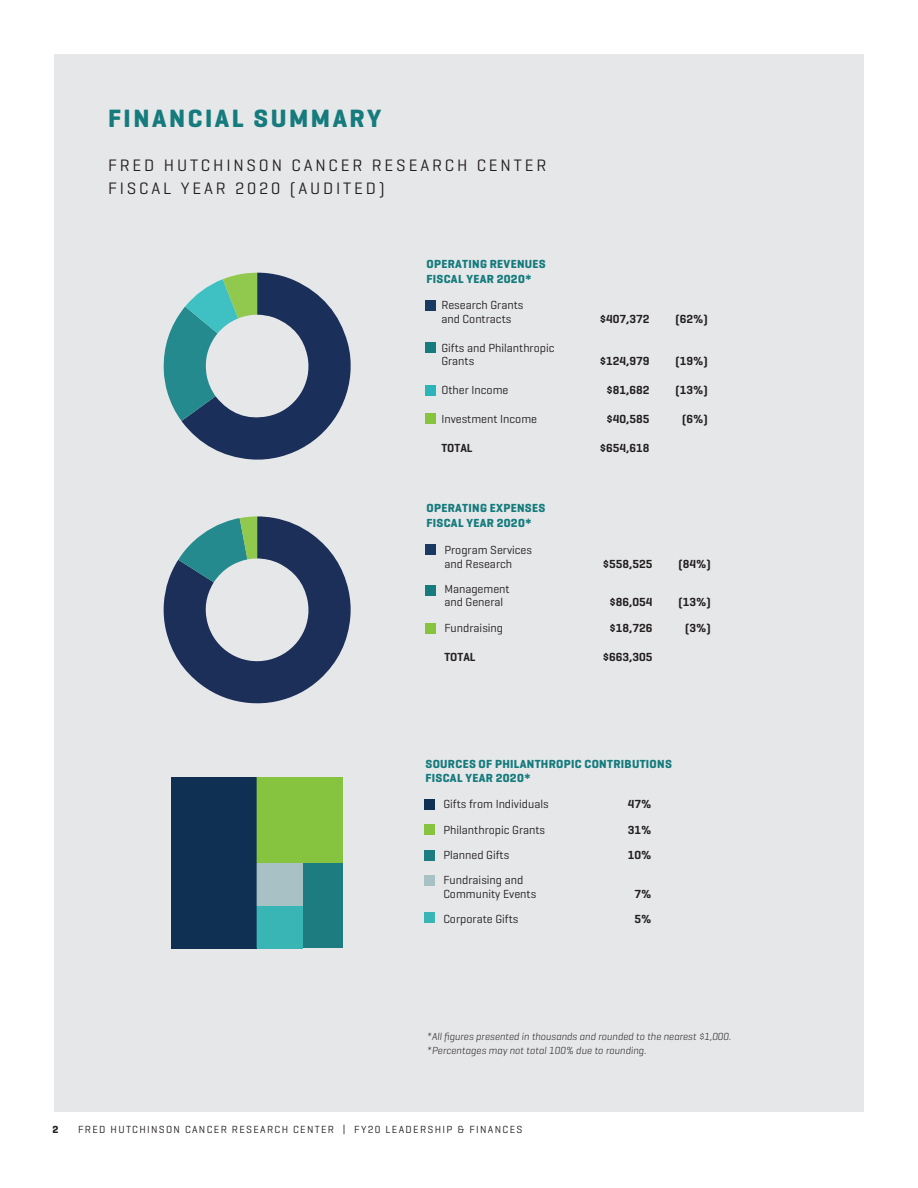
<style>
.page{position:relative;width:918px;height:1188px;background:#fff}
.page>*{position:absolute;margin:0;border:0;box-sizing:border-box;transform-origin:0 0}
.t1{font:700 25.5px "Geogrotesque";letter-spacing:.1em;color:#157b7d}
.t2{font:16.8px/22.5px "Geogrotesque";letter-spacing:.17em;color:#231f20}
.t3{font:12px/13.5px "Geogrotesque";color:#231f20}
.t4{font:600 12px "Geogrotesque";color:#231f20}
.t5{font:700 12px/14.2px "Geogrotesque";letter-spacing:.025em;color:#157b7d}
.t6{font:italic 300 10.5px "Geogrotesque";letter-spacing:-.005em;color:#231f20}
.t7{font:10.5px "Geogrotesque";letter-spacing:.125em;color:#231f20}
.t8{font:700 10.5px "Geogrotesque";color:#231f20}
</style>
<div class="page">
<div style="left:54px;top:55px;width:810px;height:1057px;background:#e6e7e9"></div>
<div style="left:426px;top:544px;width:10px;height:10px;background:#193962"></div>
<div style="left:426px;top:585px;width:10px;height:11px;background:#157b7d"></div>
<div style="left:426px;top:623px;width:10px;height:11px;background:#86c43f"></div>
<div style="left:426px;top:300px;width:10px;height:11px;background:#193962"></div>
<div style="left:426px;top:342px;width:10px;height:11px;background:#157b7d"></div>
<div style="left:426px;top:385px;width:10px;height:10px;background:#2cb5b8"></div>
<div style="left:426px;top:413px;width:10px;height:11px;background:#86c43f"></div>
<div style="left:425px;top:799px;width:10px;height:11px;background:#0f2f53"></div>
<div style="left:425px;top:825px;width:10px;height:10px;background:#86c43f"></div>
<div style="left:425px;top:850px;width:10px;height:10px;background:#1c7c7f"></div>
<div style="left:425px;top:875px;width:10px;height:11px;background:#a7c1c4"></div>
<div style="left:425px;top:912px;width:10px;height:11px;background:#39b5b6"></div>
<svg style="left:163px;top:273px;width:188px;height:187px"></svg>
<svg style="left:163px;top:516px;width:188px;height:188px"></svg>
<div style="left:172px;top:777px;width:85px;height:171px;background:#0f2f53"></div>
<div style="left:257px;top:777px;width:86px;height:87px;background:#86c43f"></div>
<div style="left:303px;top:864px;width:40px;height:84px;background:#1c7c7f"></div>
<div style="left:257px;top:906px;width:46px;height:42px;background:#39b5b6"></div>
<div style="left:257px;top:864px;width:46px;height:42px;background:#a7c1c4"></div>
<p class="t1" style="left:108px;top:102px;width:275px">FINANCIAL SUMMARY</p>
<p class="t2" style="left:108px;top:154px;width:440px">FRED HUTCHINSON CANCER RESEARCH CENTER<br>FISCAL YEAR 2020 (AUDITED)</p>
<p class="t5" style="left:426px;top:257px;width:121px">OPERATING REVENUES<br>FISCAL YEAR 2020*</p>
<p class="t3" style="left:441px;top:298px;width:84px">Research Grants and Contracts</p>
<p class="t3" style="left:441px;top:341px;width:115px">Gifts and Philanthropic<br>Grants</p>
<p class="t4" style="left:600px;top:311px;width:51px">$407,372</p>
<p class="t4" style="left:675px;top:311px;width:34px">(62%)</p>
<p class="t4" style="left:600px;top:354px;width:51px">$124,979</p>
<p class="t4" style="left:675px;top:354px;width:34px">(19%)</p>
<p class="t3" style="left:441px;top:383px;width:69px">Other Income</p>
<p class="t4" style="left:606px;top:383px;width:45px">$81,682</p>
<p class="t4" style="left:675px;top:383px;width:34px">(13%)</p>
<p class="t3" style="left:441px;top:412px;width:97px">Investment Income</p>
<p class="t4" style="left:606px;top:412px;width:45px">$40,585</p>
<p class="t4" style="left:682px;top:412px;width:27px">(6%)</p>
<p class="t4" style="left:441px;top:441px;width:33px">TOTAL</p>
<p class="t4" style="left:600px;top:441px;width:51px">$654,618</p>
<p class="t5" style="left:426px;top:501px;width:120px">OPERATING EXPENSES<br>FISCAL YEAR 2020*</p>
<p class="t3" style="left:444px;top:543px;width:89px">Program Services and Research</p>
<p class="t3" style="left:444px;top:582px;width:67px">Management and General</p>
<p class="t4" style="left:603px;top:556px;width:51px">$558,525</p>
<p class="t4" style="left:678px;top:556px;width:34px">(84%)</p>
<p class="t4" style="left:609px;top:595px;width:45px">$86,054</p>
<p class="t4" style="left:678px;top:595px;width:34px">(13%)</p>
<p class="t3" style="left:444px;top:621px;width:60px">Fundraising</p>
<p class="t4" style="left:609px;top:620px;width:45px">$18,726</p>
<p class="t4" style="left:685px;top:620px;width:27px">(3%)</p>
<p class="t4" style="left:444px;top:649px;width:33px">TOTAL</p>
<p class="t4" style="left:603px;top:649px;width:51px">$663,305</p>
<p class="t5" style="left:426px;top:756px;width:248px">SOURCES OF PHILANTHROPIC CONTRIBUTIONS<br>FISCAL YEAR 2020*</p>
<p class="t3" style="left:443px;top:797px;width:107px">Gifts from Individuals</p>
<p class="t4" style="left:628px;top:797px;width:25px">47%</p>
<p class="t3" style="left:443px;top:823px;width:103px">Philanthropic Grants</p>
<p class="t4" style="left:628px;top:822px;width:25px">31%</p>
<p class="t3" style="left:443px;top:848px;width:67px">Planned Gifts</p>
<p class="t4" style="left:628px;top:848px;width:25px">10%</p>
<p class="t3" style="left:443px;top:873px;width:94px">Fundraising and<br>Community Events</p>
<p class="t4" style="left:634px;top:886px;width:19px">7%</p>
<p class="t3" style="left:443px;top:912px;width:77px">Corporate Gifts</p>
<p class="t4" style="left:634px;top:912px;width:19px">5%</p>
<p class="t6" style="left:426px;top:1030px;width:306px">*All figures presented in thousands and rounded to the nearest $1,000.</p>
<p class="t6" style="left:426px;top:1044px;width:221px">*Percentages may not total 100% due to rounding.</p>
<p class="t8" style="left:52px;top:1122px;width:7px">2</p>
<p class="t7" style="left:78px;top:1122px;width:446px">FRED HUTCHINSON CANCER RESEARCH CENTER | FY20 LEADERSHIP &amp; FINANCES</p>
</div>
